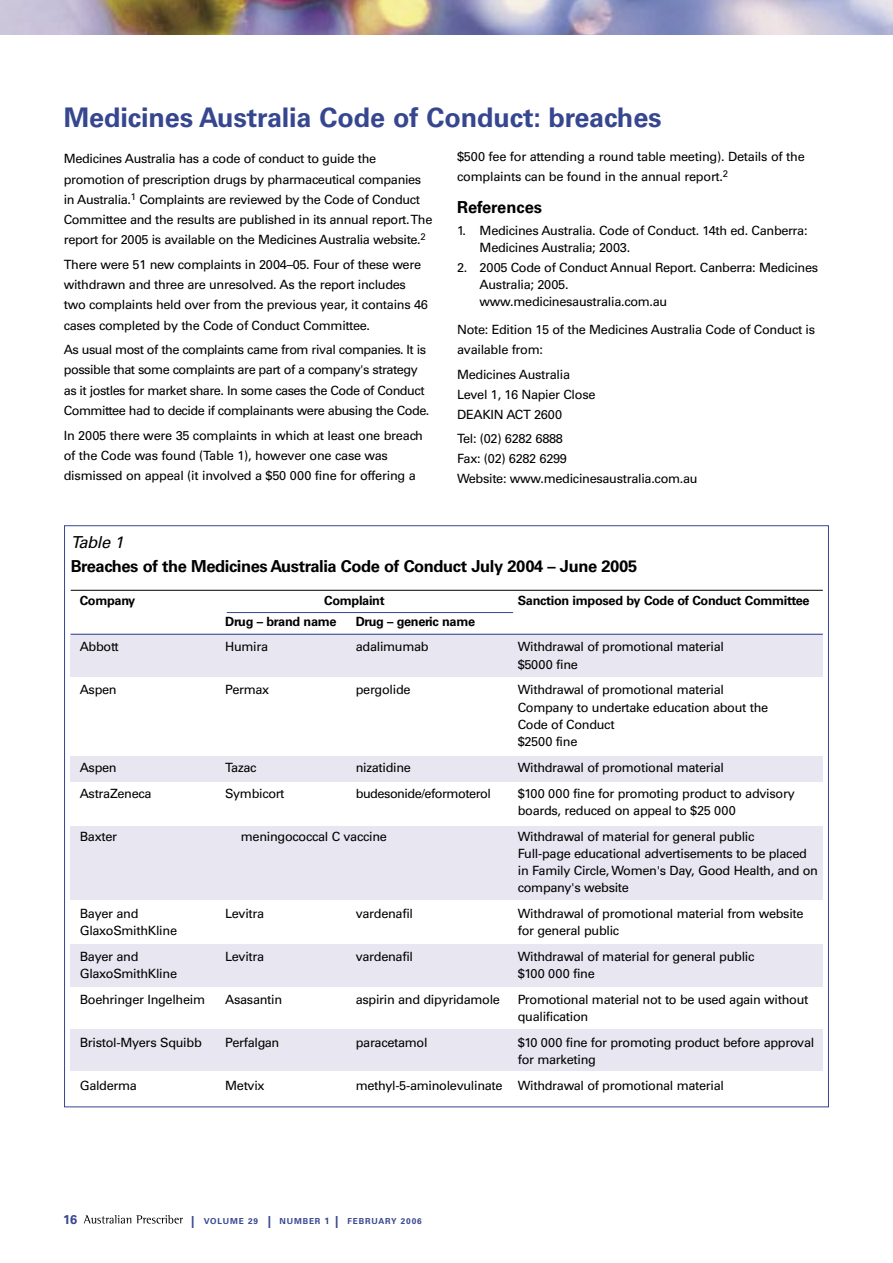
<style>
.page{position:relative;width:893px;height:1263px;background:#fff}
.page>*{position:absolute;margin:0;border:0;box-sizing:border-box;transform-origin:0 0}
.t1{font:700 27px "Univers LT";letter-spacing:-.005em;color:#37478f}
.t2{font:700 16.5px "Univers LT";letter-spacing:-.025em;color:#000}
.t3{font:700 16.5px "Univers LT";color:#000}
.t4{font:italic 16.5px "Univers LT";letter-spacing:-.025em;color:#000}
.t5{font:12.75px/17.2px "Univers LT";letter-spacing:-.025em;color:#000}
.t6{font:700 12.75px "Univers LT";letter-spacing:-.025em;color:#000}
.t7{font:700 12.75px "Univers LT";color:#37478f}
.t8{font:700 8.25px "Univers LT";letter-spacing:.1em;color:#37478f}
.s1{font-size:12px}
.s2{font-size:9px}
</style>
<div class="page">
<svg style="left:84px;top:1215px;width:99px;height:8px"></svg>
<div style="left:71px;top:1029px;width:752px;height:41px;background:#e7e6f1"></div>
<div style="left:71px;top:944px;width:752px;height:42px;background:#e7e6f1"></div>
<div style="left:71px;top:826px;width:752px;height:73px;background:#e7e6f1"></div>
<div style="left:71px;top:756px;width:752px;height:26px;background:#e7e6f1"></div>
<div style="left:71px;top:633px;width:752px;height:44px;background:#e7e6f1"></div>
<img style="left:0;top:0;width:893px;height:34px">
<hr style="left:71px;top:590px;width:752px;height:1px;background:#000">
<hr style="left:71px;top:634px;width:752px;height:1px;background:#37478f">
<hr style="left:227px;top:612px;width:286px;height:1px;background:#37478f">
<h1 class="t1" style="left:64px;top:101px;width:599px">Medicines Australia Code of Conduct: breaches</h1>
<p class="t5" style="left:64px;top:149px;width:370px;line-height:20.2px">Medicines Australia has a code of conduct to guide the promotion of prescription drugs by pharmaceutical companies in Australia.<sup>1</sup> Complaints are reviewed by the Code of Conduct Committee and the results are published in its annual report. The report for 2005 is available on the Medicines Australia website.<sup>2</sup></p>
<p class="t5" style="left:64px;top:254px;width:366px;line-height:20.2px">There were 51 new complaints in 2004–05. Four of these were withdrawn and three are unresolved. As the report includes two complaints held over from the previous year, it contains 46 cases completed by the Code of Conduct Committee.</p>
<p class="t5" style="left:64px;top:340px;width:367px;line-height:20.2px">As usual most of the complaints came from rival companies. It is possible that some complaints are part of a company's strategy as it jostles for market share. In some cases the Code of Conduct Committee had to decide if complainants were abusing the Code.</p>
<p class="t5" style="left:64px;top:425px;width:361px;line-height:20.4px">In 2005 there were 35 complaints in which at least one breach of the Code was found (Table 1), however one case was dismissed on appeal (it involved a $50 000 fine for offering a</p>
<p class="t5" style="left:457px;top:146px;width:349px;line-height:20.2px">$500 fee for attending a round table meeting). Details of the complaints can be found in the annual report.<sup>2</sup></p>
<p class="t3" style="left:457px;top:198px;width:87px">References</p>
<p class="t5" style="left:480px;top:222px;width:329px;text-indent:-23px">1. Medicines Australia. Code of Conduct. 14th ed. Canberra:<br>Medicines Australia; 2003.</p>
<p class="t5" style="left:480px;top:258px;width:340px;text-indent:-22px">2. 2005 Code of Conduct Annual Report. Canberra: Medicines<br>Australia; 2005.<br>www.medicinesaustralia.com.au</p>
<p class="t5" style="left:457px;top:320px;width:360px;line-height:20px">Note: Edition 15 of the Medicines Australia Code of Conduct is available from:</p>
<p class="t5" style="left:457px;top:364px;width:140px;line-height:20px">Medicines Australia<br>Level 1, 16 Napier Close<br>DEAKIN ACT 2600</p>
<p class="t5" style="left:457px;top:428px;width:242px;line-height:20px">Tel: (02) 6282 6888<br>Fax: (02) 6282 6299<br>Website: www.medicinesaustralia.com.au</p>
<p class="t4" style="left:71px;top:532px;width:54px">Table 1</p>
<p class="t2" style="left:71px;top:557px;width:568px">Breaches of the Medicines Australia Code of Conduct July 2004 – June 2005</p>
<p class="t6" style="left:80px;top:593px;width:57px">Company</p>
<p class="t6" style="left:324px;top:593px;width:62px">Complaint</p>
<p class="t6" style="left:518px;top:593px;width:293px">Sanction imposed by Code of Conduct Committee</p>
<p class="t6" style="left:225px;top:614px;width:113px">Drug – brand name</p>
<p class="t6" style="left:356px;top:614px;width:121px">Drug – generic name</p>
<p class="t5" style="left:80px;top:638px;width:41px">Abbott</p>
<p class="t5" style="left:225px;top:638px;width:45px">Humira</p>
<p class="t5" style="left:356px;top:638px;width:74px">adalimumab</p>
<p class="t5" style="left:518px;top:638px;width:208px">Withdrawal of promotional material $5000 fine</p>
<p class="t5" style="left:80px;top:681px;width:38px">Aspen</p>
<p class="t5" style="left:225px;top:681px;width:46px">Permax</p>
<p class="t5" style="left:356px;top:681px;width:56px">pergolide</p>
<p class="t5" style="left:518px;top:681px;width:252px">Withdrawal of promotional material<br>Company to undertake education about the<br>Code of Conduct<br>$2500 fine</p>
<p class="t5" style="left:80px;top:759px;width:38px">Aspen</p>
<p class="t5" style="left:225px;top:759px;width:33px">Tazac</p>
<p class="t5" style="left:356px;top:759px;width:57px">nizatidine</p>
<p class="t5" style="left:518px;top:759px;width:208px">Withdrawal of promotional material</p>
<p class="t5" style="left:80px;top:784px;width:73px">AstraZeneca</p>
<p class="t5" style="left:225px;top:784px;width:61px">Symbicort</p>
<p class="t5" style="left:356px;top:784px;width:137px">budesonide/eformoterol</p>
<p class="t5" style="left:518px;top:784px;width:279px">$100 000 fine for promoting product to advisory boards, reduced on appeal to $25 000</p>
<p class="t5" style="left:80px;top:827px;width:39px">Baxter</p>
<p class="t5" style="left:241px;top:827px;width:148px">meningococcal C vaccine</p>
<p class="t5" style="left:518px;top:827px;width:302px">Withdrawal of material for general public<br>Full-page educational advertisements to be placed in Family Circle, Women's Day, Good Health, and on company's website</p>
<p class="t5" style="left:80px;top:905px;width:60px">Bayer and</p>
<p class="t5" style="left:225px;top:905px;width:41px">Levitra</p>
<p class="t5" style="left:356px;top:905px;width:59px">vardenafil</p>
<p class="t5" style="left:518px;top:905px;width:287px">Withdrawal of promotional material from website</p>
<p class="t5" style="left:80px;top:922px;width:99px">GlaxoSmithKline</p>
<p class="t5" style="left:518px;top:922px;width:103px">for general public</p>
<p class="t5" style="left:80px;top:948px;width:60px">Bayer and</p>
<p class="t5" style="left:225px;top:948px;width:41px">Levitra</p>
<p class="t5" style="left:356px;top:948px;width:59px">vardenafil</p>
<p class="t5" style="left:518px;top:948px;width:238px">Withdrawal of material for general public</p>
<p class="t5" style="left:80px;top:965px;width:99px">GlaxoSmithKline</p>
<p class="t5" style="left:518px;top:965px;width:79px">$100 000 fine</p>
<p class="t5" style="left:80px;top:991px;width:127px">Boehringer Ingelheim</p>
<p class="t5" style="left:225px;top:991px;width:58px">Asasantin</p>
<p class="t5" style="left:356px;top:991px;width:146px">aspirin and dipyridamole</p>
<p class="t5" style="left:518px;top:991px;width:292px">Promotional material not to be used again without qualification</p>
<p class="t5" style="left:80px;top:1034px;width:124px">Bristol-Myers Squibb</p>
<p class="t5" style="left:225px;top:1034px;width:56px">Perfalgan</p>
<p class="t5" style="left:356px;top:1034px;width:73px">paracetamol</p>
<p class="t5" style="left:518px;top:1034px;width:298px">$10 000 fine for promoting product before approval for marketing</p>
<p class="t5" style="left:80px;top:1077px;width:59px">Galderma</p>
<p class="t5" style="left:225px;top:1077px;width:41px">Metvix</p>
<p class="t5" style="left:356px;top:1077px;width:370px">methyl-5-aminolevulinate Withdrawal of promotional material</p>
<p class="t7" style="left:63px;top:1212px;width:16px">16</p>
<p class="t8" style="left:191px;top:1216px;width:232px"><span class="s1">|</span> VOLUME 29 <span class="s1">|</span> NUMBER <span class="s2">1</span> <span class="s1">|</span> FEBRUARY 2006</p>
</div>
